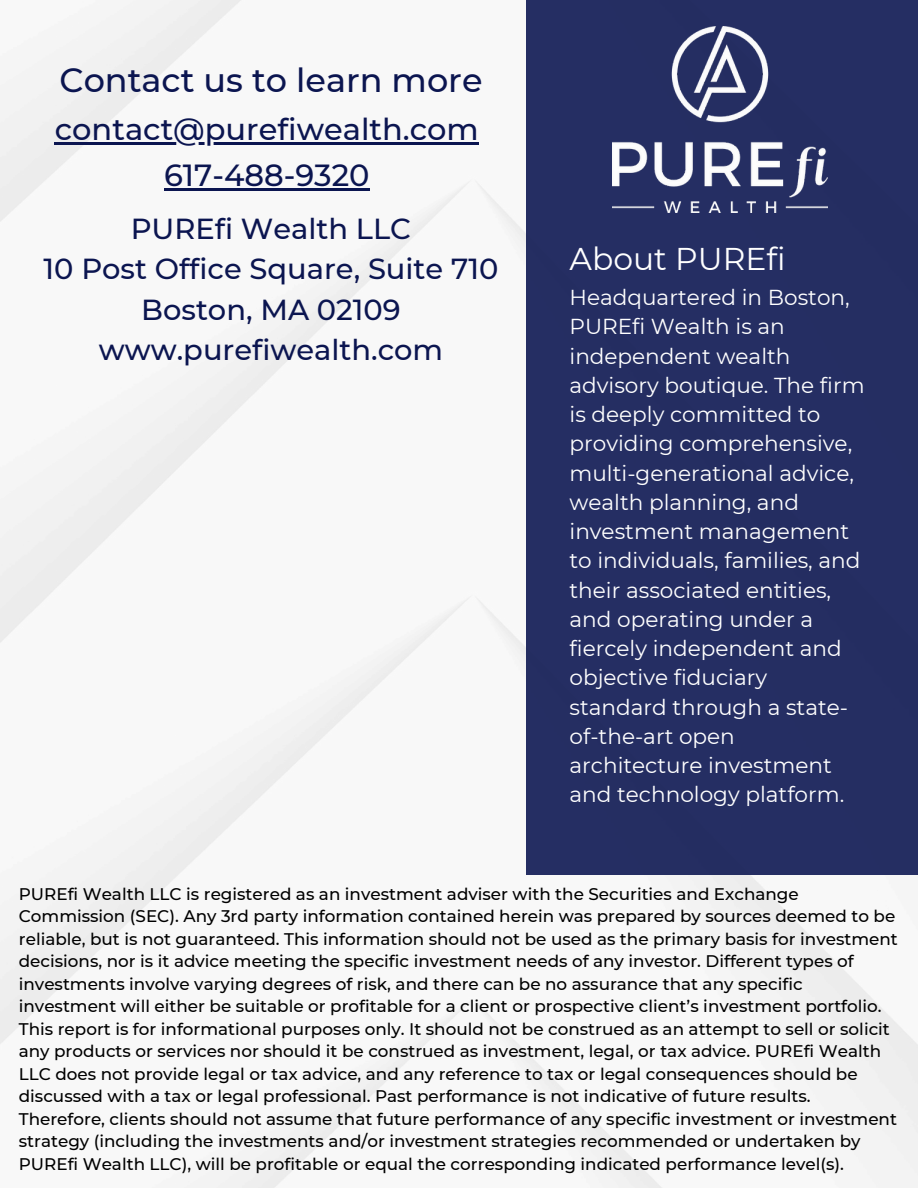
<style>
.page{position:relative;width:918px;height:1188px;background:#fff}
.page>*{position:absolute;margin:0;border:0;box-sizing:border-box;transform-origin:0 0}
.t1{font:500 33.45px "Montserrat";color:#0b1550}
.t2{font:31.5px "Montserrat";color:#fff}
.t3{font:500 30.45px/46.2px "Montserrat";color:#0b1550;text-align:center}
.t4{font:500 28.95px/40.5px "Montserrat";color:#0b1550;text-align:center}
.t5{font:21.6px/29.2px "Montserrat";color:#fff}
.t6{font:500 16.8px/22.5px "Montserrat";color:#000}
</style>
<div class="page">
<img style="left:0;top:0;width:918px;height:1188px">
<div style="left:526px;top:0;width:392px;height:875px;background:#252e63"></div>
<img style="left:612px;top:26px;width:215px;height:187px">
<hr style="left:55px;top:143px;width:424px;height:2px;background:#0b1550">
<hr style="left:164px;top:189px;width:206px;height:2px;background:#0b1550">
<h2 class="t1" style="left:59px;top:60px;width:425px">Contact us to learn more</h2>
<p class="t3" style="left:55px;top:106px;width:426px">contact@purefiwealth.com<br>617-488-9320</p>
<h3 class="t4" style="left:44px;top:208px;width:456px">PUREfi Wealth LLC<br>10 Post Office Square, Suite 710<br>Boston, MA 02109 www.purefiwealth.com</h3>
<p class="t2" style="left:570px;top:240px;width:218px">About PUREfi</p>
<p class="t5" style="left:570px;top:283px;width:297px">Headquartered in Boston,<br>PUREfi Wealth is an independent wealth advisory boutique. The firm is deeply committed to providing comprehensive, multi-generational advice, wealth planning, and investment management to individuals, families, and their associated entities, and operating under a fiercely independent and objective fiduciary standard through a state&shy;of-the-art open architecture investment and technology platform.</p>
<h1 class="t6" style="left:19px;top:882px;width:880px">PUREfi Wealth LLC is registered as an investment adviser with the Securities and Exchange Commission (SEC). Any 3rd party information contained herein was prepared by sources deemed to be reliable, but is not guaranteed. This information should not be used as the primary basis for investment decisions, nor is it advice meeting the specific investment needs of any investor. Different types of investments involve varying degrees of risk, and there can be no assurance that any specific investment will either be suitable or profitable for a client or prospective client’s investment portfolio.<br>This report is for informational purposes only. It should not be construed as an attempt to sell or solicit any products or services nor should it be construed as investment, legal, or tax advice. PUREfi Wealth LLC does not provide legal or tax advice, and any reference to tax or legal consequences should be discussed with a tax or legal professional. Past performance is not indicative of future results.<br>Therefore, clients should not assume that future performance of any specific investment or investment strategy (including the investments and/or investment strategies recommended or undertaken by PUREfi Wealth LLC), will be profitable or equal the corresponding indicated performance level(s).</h1>
</div>
